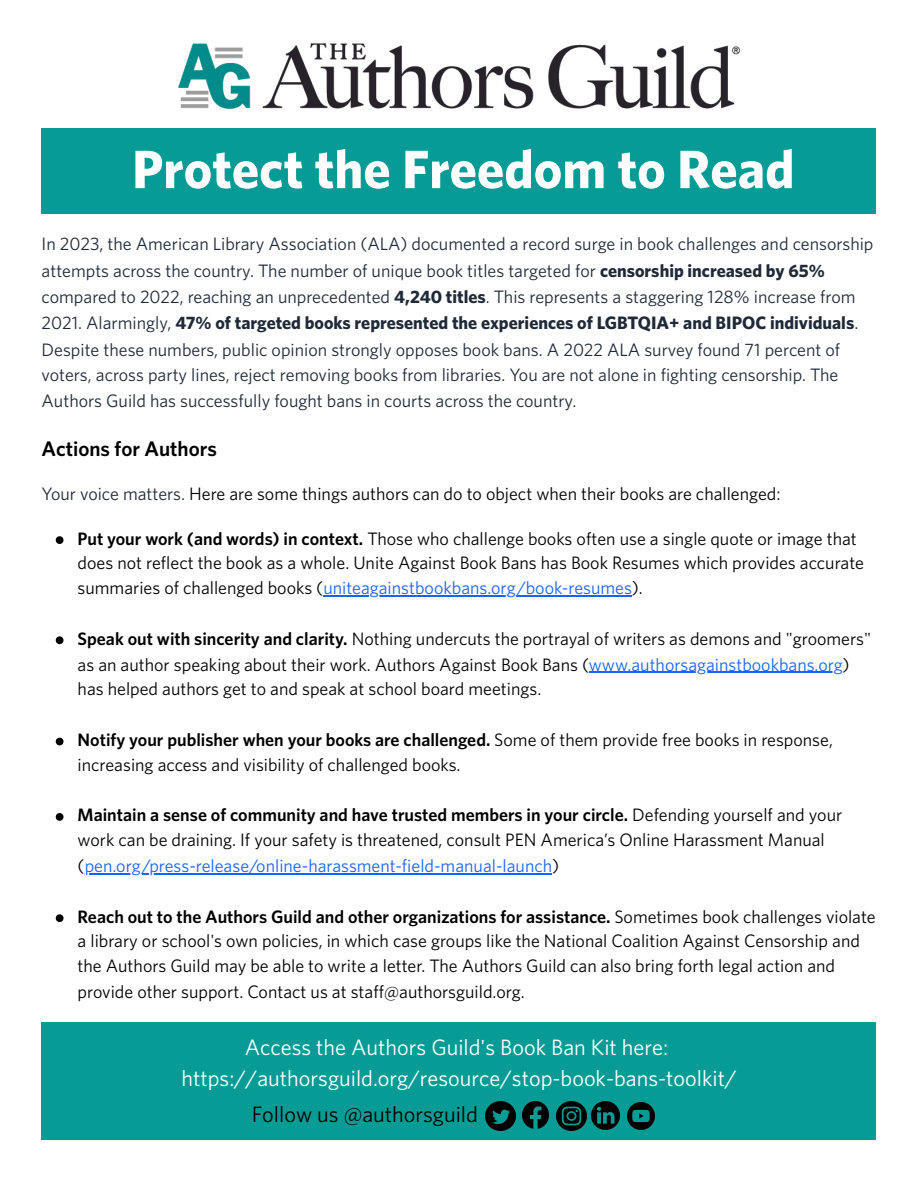
<style>
.page{position:relative;width:918px;height:1186px;background:#fff}
.page>*{position:absolute;margin:0;border:0;box-sizing:border-box;transform-origin:0 0}
.t1{font:700 54.15px "Whitney";color:#fff}
.t2{font:22.2px "Whitney";color:#fff}
.t3{font:22.2px "Whitney";color:#000}
.t4{font:600 21px "Whitney";color:#000}
.t5{font:18px/25.3px "Whitney";color:#000}
.t6{font:18px/26.2px "Whitney";color:#1f2937}
.s1{font-weight:700}
.s2{color:#1f2937}
.s3{font-weight:600}
.s4{color:#1a62ff}
</style>
<div class="page">
<img style="left:178px;top:43px;width:562px;height:67px">
<div style="left:42px;top:128px;width:834px;height:86px;background:#069c95"></div>
<svg style="left:56px;top:536px;width:7px;height:8px"></svg>
<hr style="left:323px;top:595px;width:309px;height:1px;background:#1a62ff">
<svg style="left:56px;top:636px;width:7px;height:8px"></svg>
<hr style="left:589px;top:672px;width:254px;height:1px;background:#1a62ff">
<svg style="left:56px;top:738px;width:7px;height:7px"></svg>
<svg style="left:56px;top:813px;width:7px;height:8px"></svg>
<hr style="left:85px;top:873px;width:467px;height:1px;background:#1a62ff">
<svg style="left:56px;top:914px;width:7px;height:8px"></svg>
<div style="left:42px;top:1023px;width:834px;height:117px;background:#069c95"></div>
<img style="left:523px;top:1101px;width:26px;height:27px">
<img style="left:557px;top:1101px;width:29px;height:30px">
<img style="left:592px;top:1101px;width:28px;height:29px">
<img style="left:628px;top:1102px;width:27px;height:27px">
<img style="left:486px;top:1101px;width:29px;height:29px">
<p class="t1" style="left:132px;top:136px;width:664px">Protect the Freedom to Read</p>
<p class="t6" style="left:42px;top:230px;width:833px">In 2023, the American Library Association (ALA) documented a record surge in book challenges and censorship attempts across the country. The number of unique book titles targeted for <span class="s1">censorship increased by 65% </span>compared to 2022, reaching an unprecedented <span class="s1">4,240 titles</span>. This represents a staggering 128% increase from 2021. Alarmingly, <span class="s1">47% of targeted books represented the experiences of LGBTQIA+ and BIPOC individuals</span>.<br>Despite these numbers, public opinion strongly opposes book bans. A 2022 ALA survey found 71 percent of voters, across party lines, reject removing books from libraries. You are not alone in fighting censorship. The Authors Guild has successfully fought bans in courts across the country.</p>
<h2 class="t4" style="left:42px;top:435px;width:177px">Actions for Authors</h2>
<p class="t5" style="left:42px;top:480px;width:740px"><span class="s2">Your voice matters.</span> Here are some things authors can do to object when their books are challenged:</p>
<p class="t5" style="left:78px;top:526px;width:788px;line-height:24.8px"><span class="s3">Put your work (and words) in context.</span> Those who challenge books often use a single quote or image that does not reflect the book as a whole. Unite Against Book Bans has Book Resumes which provides accurate summaries of challenged books (<span class="s4">uniteagainstbookbans.org/book-resumes</span>).</p>
<p class="t5" style="left:78px;top:625px;width:795px"><span class="s3">Speak out with sincerity and clarity.</span> Nothing undercuts the portrayal of writers as demons and "groomers" as an author speaking about their work. Authors Against Book Bans (<span class="s4">www.authorsagainstbookbans.org</span>) has helped authors get to and speak at school board meetings.</p>
<p class="t5" style="left:78px;top:727px;width:757px;line-height:24.8px"><span class="s3">Notify your publisher when your books are challenged.</span> Some of them provide free books in response, increasing access and visibility of challenged books.</p>
<p class="t5" style="left:78px;top:802px;width:766px"><span class="s3">Maintain a sense of community and have trusted members in your circle.</span> Defending yourself and your work can be draining. If your safety is threatened, consult PEN America’s Online Harassment Manual (<span class="s4">pen.org/press-release/online-harassment-field-manual-launch</span>)</p>
<p class="t5" style="left:78px;top:903px;width:800px"><span class="s3">Reach out to the Authors Guild and other organizations for assistance.</span> Sometimes book challenges violate a library or school's own policies, in which case groups like the National Coalition Against Censorship and the Authors Guild may be able to write a letter. The Authors Guild can also bring forth legal action and provide other support. Contact us at staff@authorsguild.org.</p>
<p class="t2" style="left:245px;top:1034px;width:425px">Access the Authors Guild's Book Ban Kit here:</p>
<p class="t2" style="left:181px;top:1065px;width:557px">https://authorsguild.org/resource/stop-book-bans-toolkit/</p>
<p class="t3" style="left:252px;top:1101px;width:228px">Follow us @authorsguild</p>
</div>
